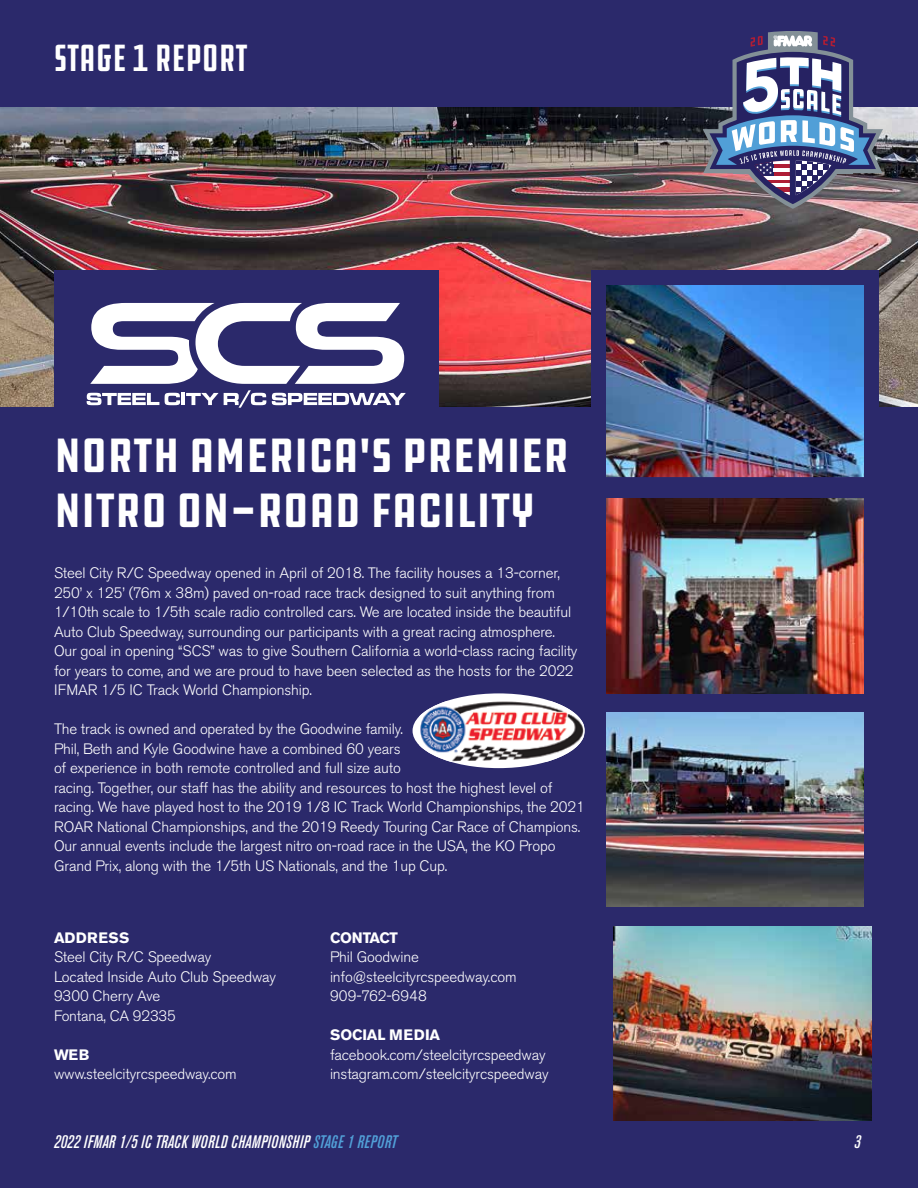
<style>
.page{position:relative;width:918px;height:1188px;background:#fff}
.page>*{position:absolute;margin:0;border:0;box-sizing:border-box;transform-origin:0 0}
.t1{font:condensed 49.5px/54px "DDC Hardware";color:#fff}
.t2{font:extra-condensed 39px "DDC Hardware";color:#fff}
.t3{font:italic 500 condensed 18px "Akzidenz Grotesk BE";letter-spacing:.02em;color:#fff}
.t4{font:300 15px/19.5px "Akzidenz Grotesk BE";letter-spacing:-.01em;color:#fff}
.t5{font:700 15px "Akzidenz Grotesk BE";letter-spacing:-.01em;color:#fff}
.t6{font:700 15px "Akzidenz Grotesk BE";letter-spacing:.03em;color:#fff}
.s1{color:#519fd7}
</style>
<div class="page">
<div style="left:0;top:0;width:918px;height:108px;background:#2b296b"></div>
<img style="left:0;top:108px;width:918px;height:300px">
<div style="left:0;top:408px;width:918px;height:780px;background:#2b296b"></div>
<img style="left:584px;top:262px;width:302px;height:237px">
<img style="left:606px;top:499px;width:258px;height:194px">
<img style="left:606px;top:712px;width:258px;height:195px">
<img style="left:613px;top:926px;width:258px;height:194px">
<div style="left:54px;top:270px;width:384px;height:171px;background:#2b296b"></div>
<svg style="left:90px;top:303px;width:314px;height:81px"></svg>
<svg style="left:272px;top:393px;width:134px;height:12px"></svg>
<svg style="left:186px;top:390px;width:80px;height:18px"></svg>
<hr style="left:181px;top:393px;width:4px;height:12px;background:#fff">
<svg style="left:165px;top:393px;width:15px;height:12px"></svg>
<svg style="left:87px;top:393px;width:72px;height:12px"></svg>
<div style="left:413px;top:693px;width:172px;height:75px;background:#fff;border-radius:50%"></div>
<img style="left:419px;top:701px;width:165px;height:61px">
<img style="left:703px;top:31px;width:180px;height:183px">
<h2 class="t2" style="left:54px;top:35px;width:195px">STAGE 1 REPORT</h2>
<h1 class="t1" style="left:54px;top:430px;width:516px">NORTH AMERICA'S PREMIER<br>NITRO ON-ROAD FACILITY</h1>
<p class="t4" style="left:54px;top:564px;width:525px">Steel City R/C Speedway opened in April of 2018. The facility houses a 13-corner, 250’ x 125’ (76m x 38m) paved on-road race track designed to suit anything from 1/10th scale to 1/5th scale radio controlled cars. We are located inside the beautiful Auto Club Speedway, surrounding our participants with a great racing atmosphere.<br>Our goal in opening “SCS” was to give Southern California a world-class racing facility for years to come, and we are proud to have been selected as the hosts for the 2022<br>IFMAR 1/5 IC Track World Championship.</p>
<p class="t4" style="left:54px;top:720px;width:532px">The track is owned and operated by the Goodwine family.<br>Phil, Beth and Kyle Goodwine have a combined 60 years<br>of experience in both remote controlled and full size auto<br>racing. Together, our staff has the ability and resources to host the highest level of racing. We have played host to the 2019 1/8 IC Track World Championships, the 2021<br>ROAR National Championships, and the 2019 Reedy Touring Car Race of Champions.<br>Our annual events include the largest nitro on-road race in the USA, the KO Propo Grand Prix, along with the 1/5th US Nationals, and the 1up Cup.</p>
<p class="t6" style="left:54px;top:929px;width:77px">ADDRESS</p>
<p class="t4" style="left:54px;top:948px;width:224px">Steel City R/C Speedway<br>Located Inside Auto Club Speedway<br>9300 Cherry Ave<br>Fontana, CA 92335</p>
<p class="t5" style="left:54px;top:1046px;width:37px">WEB</p>
<p class="t4" style="left:54px;top:1065px;width:184px">www.steelcityrcspeedway.com</p>
<p class="t5" style="left:330px;top:929px;width:69px">CONTACT</p>
<p class="t4" style="left:330px;top:948px;width:188px">Phil Goodwine info@steelcityrcspeedway.com<br>909-762-6948</p>
<p class="t5" style="left:330px;top:1026px;width:112px">SOCIAL MEDIA</p>
<p class="t4" style="left:330px;top:1045px;width:220px">facebook.com/steelcityrcspeedway instagram.com/steelcityrcspeedway</p>
<p class="t3" style="left:54px;top:1131px;width:345px">2022 IFMAR 1/5 IC TRACK WORLD CHAMPIONSHIP <span class="s1">STAGE 1 REPORT</span></p>
<p class="t3" style="left:855px;top:1131px;width:8px">3</p>
</div>
